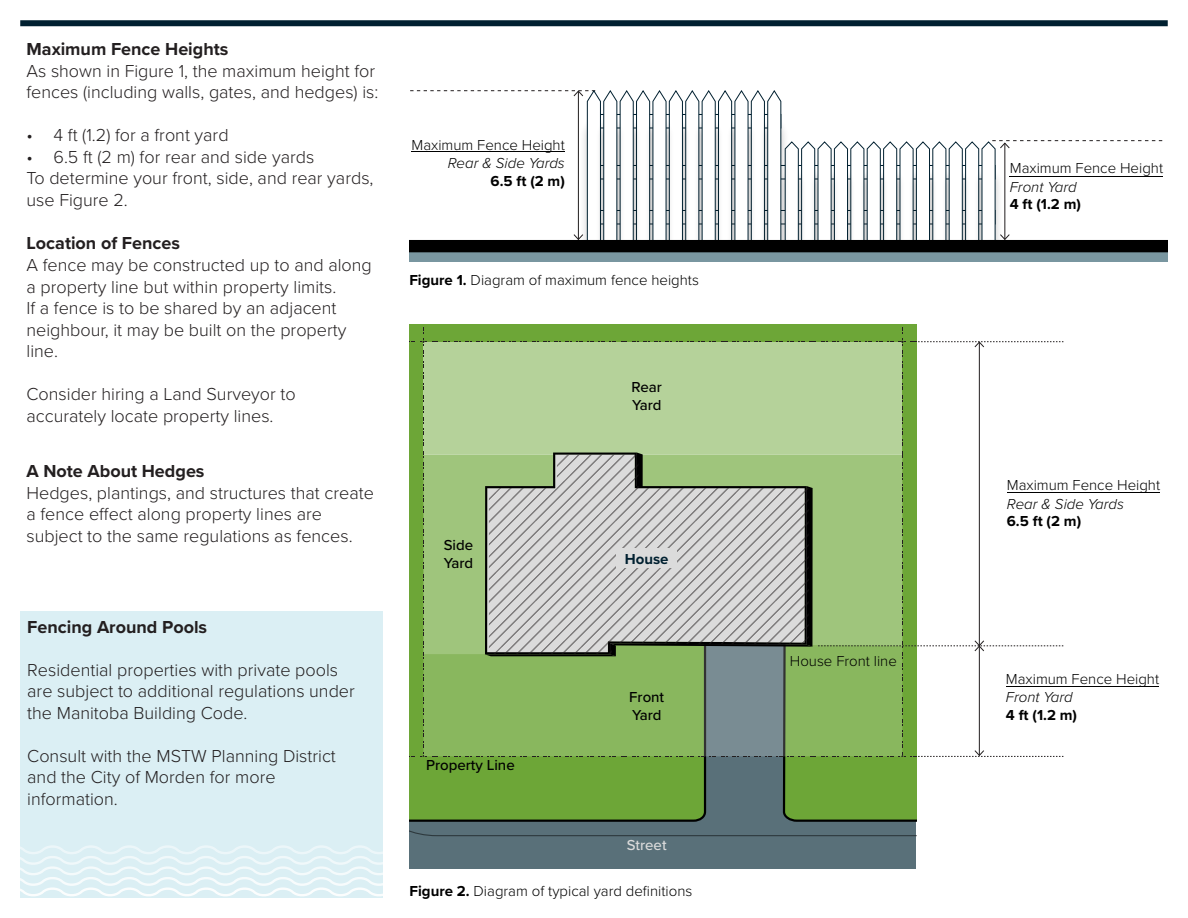
<style>
.page{position:relative;width:1188px;height:918px;background:#fff}
.page>*{position:absolute;margin:0;border:0;box-sizing:border-box;transform-origin:0 0}
.t1{font:300 18px/21.6px "Proxima Nova";color:#231f20}
.t2{font:700 18px "Proxima Nova";color:#231f20}
.t3{font:300 15px/17.9px "Proxima Nova";color:#000;text-align:right}
.t4{font:500 15px/18px "Proxima Nova";color:#000}
.t5{font:italic 300 15px "Proxima Nova";color:#000}
.t6{font:700 15px "Proxima Nova";color:#000}
.t7{font:500 15px "Proxima Nova";color:#dbdbdb}
.t8{font:700 15px "Proxima Nova";color:#002030}
.s1{font-weight:700}
.s2{font-style:italic}
</style>
<div class="page">
<hr style="left:1006px;top:687px;width:153px;height:1px;background:#000">
<hr style="left:1010px;top:176px;width:153px;height:1px;background:#000">
<div style="left:20px;top:612px;width:362px;height:286px;background:#dbeff4"></div>
<svg style="left:20px;top:844px;width:363px;height:54px"></svg>
<div style="left:20px;top:20px;width:1148px;height:6px;background:#002030"></div>
<svg style="left:410px;top:251px;width:758px;height:11px;background:#6a838c"></svg>
<div style="left:410px;top:325px;width:506px;height:544px;background:#597079"></div>
<svg style="left:410px;top:325px;width:506px;height:497px"></svg>
<svg style="left:410px;top:90px;width:752px;height:152px"></svg>
<svg style="left:410px;top:327px;width:653px;height:430px"></svg>
<hr style="left:412px;top:152px;width:153px;height:1px;background:#000">
<div style="left:410px;top:242px;width:758px;height:9px;background:#000"></div>
<hr style="left:1007px;top:492px;width:153px;height:1px;background:#000">
<p class="t1" style="left:27px;top:37px;width:353px"><span class="s1">Maximum Fence Heights<br></span>As shown in Figure 1, the maximum height for fences (including walls, gates, and hedges) is:</p>
<p class="t1" style="left:27px;top:123px;width:204px">• 4 ft (1.2) for a front yard</p>
<p class="t1" style="left:27px;top:145px;width:349px">• 6.5 ft (2 m) for rear and side yards<br>To determine your front, side, and rear yards, use Figure 2.</p>
<p class="t1" style="left:27px;top:231px;width:347px"><span class="s1">Location of Fences<br></span>A fence may be constructed up to and along a property line but within property limits.<br>If a fence is to be shared by an adjacent neighbour, it may be built on the property line.</p>
<p class="t1" style="left:27px;top:383px;width:271px">Consider hiring a Land Surveyor to accurately locate property lines.</p>
<p class="t1" style="left:27px;top:459px;width:349px"><span class="s1">A Note About Hedges<br></span>Hedges, plantings, and structures that create a fence effect along property lines are subject to the same regulations as fences.</p>
<p class="t2" style="left:27px;top:614px;width:181px">Fencing Around Pools</p>
<p class="t1" style="left:27px;top:658px;width:329px">Residential properties with private pools are subject to additional regulations under the Manitoba Building Code.</p>
<p class="t1" style="left:27px;top:744px;width:310px">Consult with the MSTW Planning District and the City of Morden for more information.</p>
<p class="t3" style="left:412px;top:135px;width:155px">Maximum Fence Height<br><span class="s2">Rear &amp; Side Yards<br></span><span class="s1">6.5 ft (2 m)</span></p>
<p class="t3" style="left:409px;top:270px;width:291px"><span class="s1">Figure 1.</span> Diagram of maximum fence heights</p>
<p class="t4" style="left:444px;top:535px;width:31px">Side<br>Yard</p>
<p class="t4" style="left:426px;top:756px;width:90px">Property Line</p>
<p class="t4" style="left:632px;top:377px;width:32px">Rear<br>Yard</p>
<p class="t8" style="left:625px;top:548px;width:45px">House</p>
<p class="t4" style="left:629px;top:687px;width:36px">Front<br>Yard</p>
<p class="t7" style="left:627px;top:834px;width:41px">Street</p>
<p class="t3" style="left:410px;top:881px;width:284px"><span class="s1">Figure 2.</span> Diagram of typical yard definitions</p>
<p class="t3" style="left:790px;top:651px;width:109px">House Front line</p>
<p class="t3" style="left:1010px;top:159px;width:155px">Maximum Fence Height</p>
<p class="t5" style="left:1010px;top:175px;width:68px">Front Yard</p>
<p class="t6" style="left:1010px;top:193px;width:73px">4 ft (1.2 m)</p>
<p class="t3" style="left:1007px;top:476px;width:155px">Maximum Fence Height</p>
<p class="t5" style="left:1007px;top:493px;width:119px">Rear &amp; Side Yards</p>
<p class="t6" style="left:1007px;top:510px;width:76px">6.5 ft (2 m)</p>
<p class="t3" style="left:1006px;top:669px;width:155px">Maximum Fence Height</p>
<p class="t5" style="left:1006px;top:686px;width:68px">Front Yard</p>
<p class="t6" style="left:1006px;top:704px;width:73px">4 ft (1.2 m)</p>
</div>
